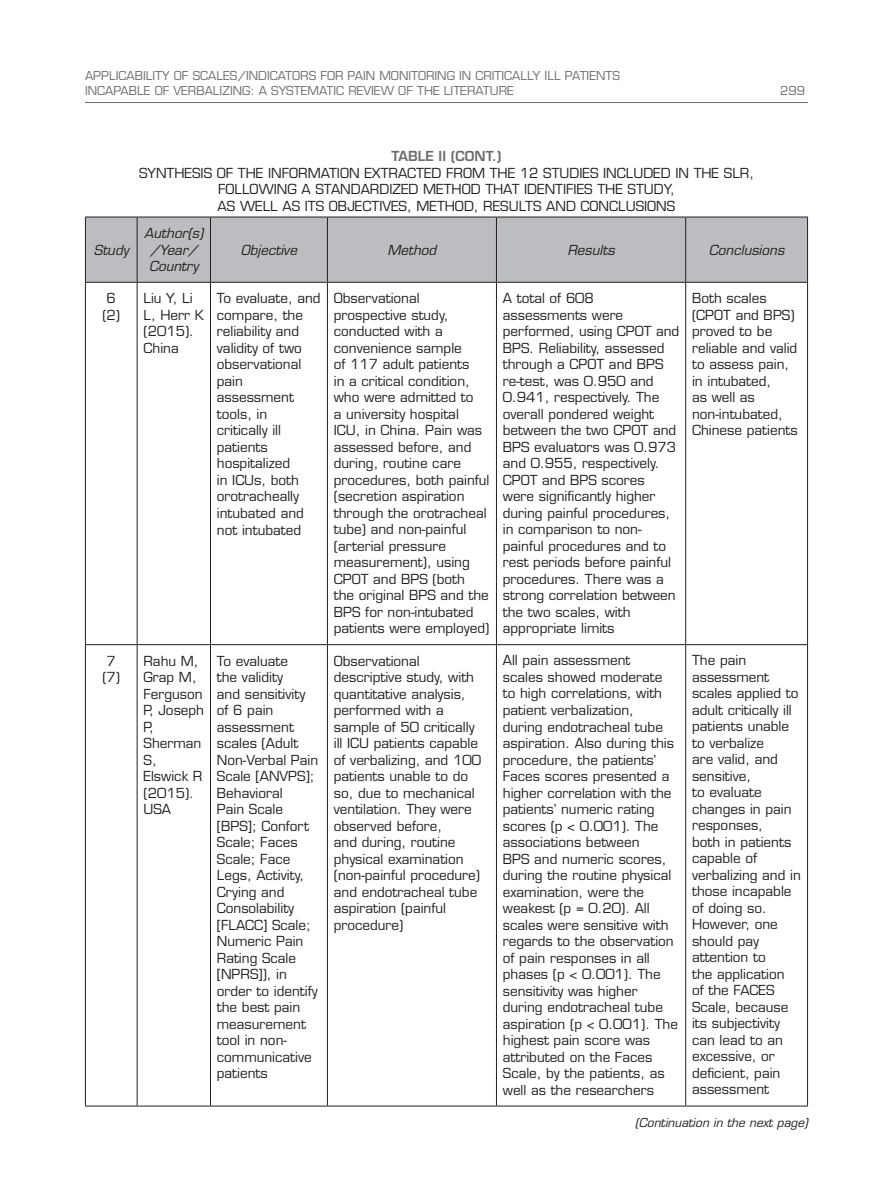
<style>
.page{position:relative;width:893px;height:1191px;background:#fff}
.page>*{position:absolute;margin:0;border:0;box-sizing:border-box;transform-origin:0 0}
.t1{font:13.5px/16.5px "Eurostile LT Std";color:#231f20}
.t2{font:italic 13.5px/16.5px "Eurostile LT Std";color:#231f20;text-align:center}
.t3{font:600 13.5px "Eurostile LT Std";color:#6c6d70}
.t4{font:12px/15px "Eurostile LT Std";color:#6c6d70}
.t5{font:italic 12px "Eurostile LT Std";color:#231f20}
</style>
<div class="page">
<hr style="left:85px;top:102px;width:723px;height:1px;background:#6c6d70">
<div style="left:86px;top:218px;width:721px;height:64px;background:#bcbdc0"></div>
<hr style="left:85px;top:217px;width:52px;height:1px;background:#231f20">
<hr style="left:85px;top:217px;width:1px;height:65px;background:#231f20">
<hr style="left:137px;top:217px;width:73px;height:1px;background:#231f20">
<hr style="left:137px;top:217px;width:1px;height:65px;background:#231f20">
<hr style="left:210px;top:217px;width:117px;height:1px;background:#231f20">
<hr style="left:210px;top:217px;width:1px;height:65px;background:#231f20">
<hr style="left:327px;top:217px;width:169px;height:1px;background:#231f20">
<hr style="left:327px;top:217px;width:1px;height:65px;background:#231f20">
<hr style="left:496px;top:217px;width:190px;height:1px;background:#231f20">
<hr style="left:496px;top:217px;width:1px;height:65px;background:#231f20">
<hr style="left:686px;top:217px;width:122px;height:1px;background:#231f20">
<hr style="left:685px;top:217px;width:1px;height:65px;background:#231f20">
<hr style="left:807px;top:217px;width:1px;height:65px;background:#231f20">
<hr style="left:85px;top:282px;width:52px;height:1px;background:#231f20">
<hr style="left:85px;top:283px;width:1px;height:361px;background:#231f20">
<hr style="left:137px;top:282px;width:73px;height:1px;background:#231f20">
<hr style="left:137px;top:283px;width:1px;height:361px;background:#231f20">
<hr style="left:210px;top:282px;width:117px;height:1px;background:#231f20">
<hr style="left:210px;top:283px;width:1px;height:361px;background:#231f20">
<hr style="left:327px;top:282px;width:169px;height:1px;background:#231f20">
<hr style="left:327px;top:283px;width:1px;height:361px;background:#231f20">
<hr style="left:496px;top:282px;width:190px;height:1px;background:#231f20">
<hr style="left:496px;top:283px;width:1px;height:361px;background:#231f20">
<hr style="left:686px;top:282px;width:122px;height:1px;background:#231f20">
<hr style="left:685px;top:283px;width:1px;height:361px;background:#231f20">
<hr style="left:807px;top:283px;width:1px;height:361px;background:#231f20">
<hr style="left:85px;top:644px;width:52px;height:1px;background:#231f20">
<hr style="left:85px;top:645px;width:1px;height:460px;background:#231f20">
<hr style="left:137px;top:644px;width:73px;height:1px;background:#231f20">
<hr style="left:137px;top:645px;width:1px;height:460px;background:#231f20">
<hr style="left:210px;top:644px;width:117px;height:1px;background:#231f20">
<hr style="left:210px;top:645px;width:1px;height:460px;background:#231f20">
<hr style="left:327px;top:644px;width:169px;height:1px;background:#231f20">
<hr style="left:327px;top:645px;width:1px;height:460px;background:#231f20">
<hr style="left:496px;top:644px;width:190px;height:1px;background:#231f20">
<hr style="left:496px;top:645px;width:1px;height:460px;background:#231f20">
<hr style="left:686px;top:644px;width:122px;height:1px;background:#231f20">
<hr style="left:685px;top:645px;width:1px;height:460px;background:#231f20">
<hr style="left:807px;top:645px;width:1px;height:460px;background:#231f20">
<hr style="left:85px;top:1105px;width:52px;height:1px;background:#231f20">
<hr style="left:137px;top:1105px;width:73px;height:1px;background:#231f20">
<hr style="left:210px;top:1105px;width:117px;height:1px;background:#231f20">
<hr style="left:327px;top:1105px;width:169px;height:1px;background:#231f20">
<hr style="left:496px;top:1105px;width:190px;height:1px;background:#231f20">
<hr style="left:686px;top:1105px;width:122px;height:1px;background:#231f20">
<p class="t4" style="left:85px;top:68px;width:536px">APPLICABILITY OF SCALES/INDICATORS FOR PAIN MONITORING IN CRITICALLY ILL PATIENTS<br>INCAPABLE OF VERBALIZING: A SYSTEMATIC REVIEW OF THE LITERATURE</p>
<p class="t3" style="left:391px;top:148px;width:111px">TABLE II (CONT.)</p>
<p class="t1" style="left:139px;top:164px;width:616px;text-align:center">SYNTHESIS OF THE INFORMATION EXTRACTED FROM THE 12 STUDIES INCLUDED IN THE SLR,<br>FOLLOWING A STANDARDIZED METHOD THAT IDENTIFIES THE STUDY,<br>AS WELL AS ITS OBJECTIVES, METHOD, RESULTS AND CONCLUSIONS</p>
<p class="t4" style="left:780px;top:83px;width:26px">299</p>
<p class="t2" style="left:94px;top:242px;width:36px">Study</p>
<p class="t2" style="left:144px;top:225px;width:61px">Author(s) /Year/<br>Country</p>
<p class="t2" style="left:241px;top:242px;width:58px">Objective</p>
<p class="t2" style="left:387px;top:242px;width:50px">Method</p>
<p class="t2" style="left:567px;top:242px;width:49px">Results</p>
<p class="t2" style="left:709px;top:242px;width:77px">Conclusions</p>
<p class="t1" style="left:102px;top:290px;width:19px;text-align:center">6 (2)</p>
<p class="t1" style="left:144px;top:290px;width:62px">Liu Y, Li<br>L, Herr K (2015).<br>China</p>
<p class="t1" style="left:217px;top:290px;width:105px">To evaluate, and compare, the reliability and validity of two observational pain assessment tools, in critically ill patients hospitalized<br>in ICUs, both orotracheally intubated and not intubated</p>
<p class="t1" style="left:334px;top:290px;width:157px">Observational prospective study, conducted with a convenience sample<br>of 117 adult patients<br>in a critical condition, who were admitted to<br>a university hospital<br>ICU, in China. Pain was assessed before, and during, routine care procedures, both painful (secretion aspiration through the orotracheal tube) and non-painful (arterial pressure measurement), using<br>CPOT and BPS (both<br>the original BPS and the<br>BPS for non-intubated patients were employed)</p>
<p class="t1" style="left:503px;top:290px;width:178px">A total of 608 assessments were performed, using CPOT and<br>BPS. Reliability, assessed through a CPOT and BPS re-test, was 0.950 and<br>0.941, respectively. The overall pondered weight between the two CPOT and<br>BPS evaluators was 0.973 and 0.955, respectively.<br>CPOT and BPS scores were significantly higher during painful procedures, in comparison to non&shy;painful procedures and to rest periods before painful procedures. There was a strong correlation between the two scales, with appropriate limits</p>
<p class="t1" style="left:692px;top:290px;width:107px">Both scales (CPOT and BPS) proved to be reliable and valid to assess pain, in intubated,<br>as well as non-intubated,<br>Chinese patients</p>
<p class="t1" style="left:102px;top:652px;width:19px;text-align:center">7 (7)</p>
<p class="t1" style="left:144px;top:652px;width:62px">Rahu M,<br>Grap M,<br>Ferguson<br>P, Joseph<br>P,<br>Sherman<br>S,<br>Elswick R (2015).<br>USA</p>
<p class="t1" style="left:217px;top:652px;width:103px">To evaluate<br>the validity<br>and sensitivity of 6 pain assessment scales (Adult<br>Non-Verbal Pain<br>Scale [ANVPS];<br>Behavioral<br>Pain Scale [BPS]; Confort<br>Scale; Faces<br>Scale; Face<br>Legs, Activity,<br>Crying and<br>Consolability [FLACC] Scale;<br>Numeric Pain<br>Rating Scale [NPRS]), in order to identify the best pain measurement tool in non&shy;communicative patients</p>
<p class="t1" style="left:334px;top:652px;width:149px">Observational descriptive study, with quantitative analysis, performed with a sample of 50 critically ill ICU patients capable of verbalizing, and 100 patients unable to do so, due to mechanical ventilation. They were observed before,<br>and during, routine physical examination (non-painful procedure) and endotracheal tube aspiration (painful procedure)</p>
<p class="t1" style="left:503px;top:652px;width:177px">All pain assessment<br>scales showed moderate to high correlations, with patient verbalization,<br>during endotracheal tube aspiration. Also during this procedure, the patients’<br>Faces scores presented a higher correlation with the patients’ numeric rating scores (p &lt; 0.001). The associations between<br>BPS and numeric scores, during the routine physical examination, were the weakest (p = 0.20). All scales were sensitive with regards to the observation of pain responses in all phases (p &lt; 0.001). The sensitivity was higher during endotracheal tube aspiration (p &lt; 0.001). The highest pain score was attributed on the Faces<br>Scale, by the patients, as well as the researchers</p>
<p class="t1" style="left:692px;top:652px;width:110px">The pain assessment scales applied to adult critically ill patients unable to verbalize<br>are valid, and sensitive,<br>to evaluate changes in pain responses,<br>both in patients capable of verbalizing and in those incapable of doing so.<br>However, one should pay attention to<br>the application<br>of the FACES<br>Scale, because its subjectivity can lead to an excessive, or deficient, pain assessment</p>
<p class="t5" style="left:635px;top:1115px;width:174px">(Continuation in the next page)</p>
</div>
